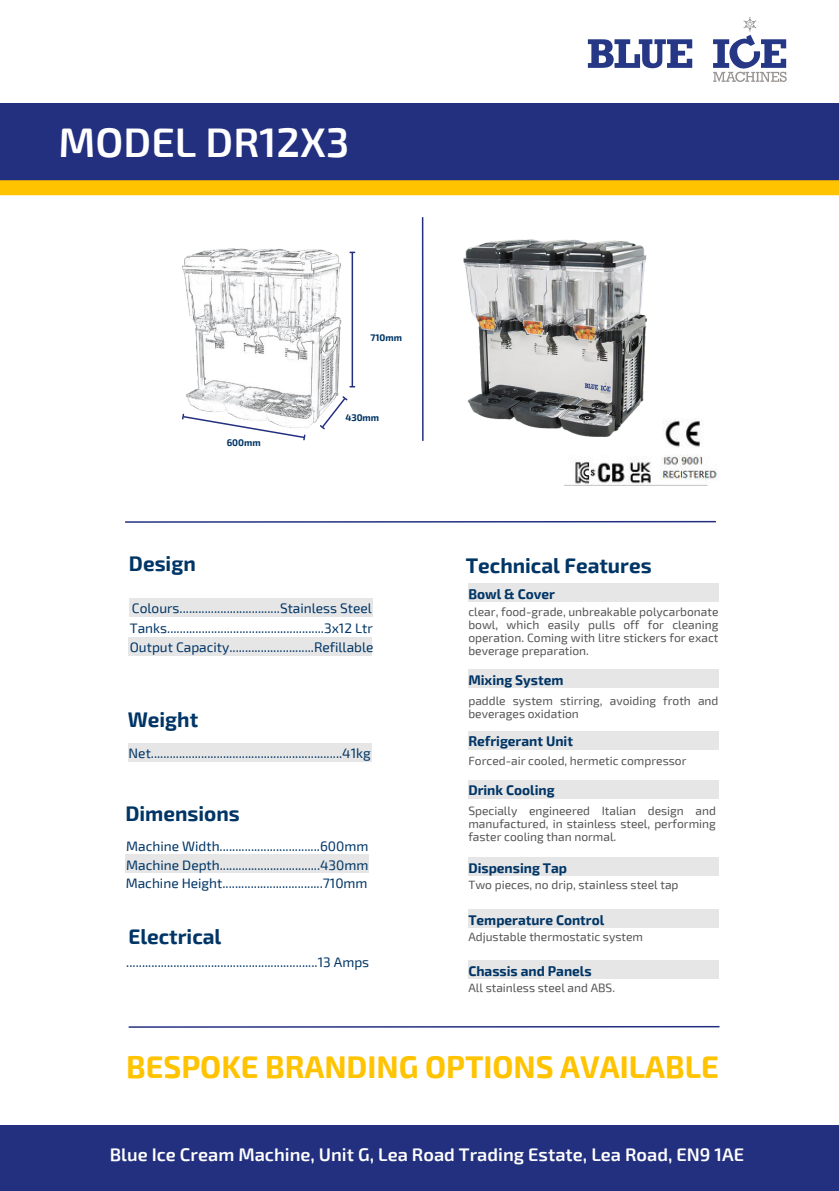
<style>
.page{position:relative;width:839px;height:1191px;background:#fff}
.page>*{position:absolute;margin:0;border:0;box-sizing:border-box;transform-origin:0 0}
.t1{font:600 41.4px "Exo 2";color:#fff}
.t2{font:700 30.8px "Exo 2";color:#ffc300}
.t3{font:700 20.8px "Exo 2";color:#003566}
.t4{font:600 18.2px "Exo 2";color:#fff}
.t5{font:13.8px/20.6px "Exo 2";color:#003566}
.t6{font:700 13.8px "Exo 2";color:#003566}
.t7{font:12px/13px "Exo 2";color:#545454;text-align:justify}
.t8{font:700 9.4px "Exo 2";color:#003566}
</style>
<div class="page">
<div style="left:0;top:103px;width:838px;height:85px;background:#23307f"></div>
<div style="left:0;top:1125px;width:838px;height:66px;background:#23307f"></div>
<img style="left:564px;top:454px;width:155px;height:32px">
<img style="left:663px;top:419px;width:41px;height:28px">
<img style="left:182px;top:248px;width:174px;height:180px">
<hr style="left:351px;top:253px;width:2px;height:133px;background:#23307f">
<svg style="left:182px;top:413px;width:124px;height:28px"></svg>
<svg style="left:318px;top:395px;width:31px;height:35px"></svg>
<hr style="left:422px;top:217px;width:1px;height:224px;background:#23307f">
<div style="left:468px;top:583px;width:250px;height:18px;background:#e6e6e6"></div>
<div style="left:468px;top:669px;width:250px;height:19px;background:#e6e6e6"></div>
<div style="left:468px;top:731px;width:250px;height:18px;background:#e6e6e6"></div>
<div style="left:468px;top:780px;width:250px;height:18px;background:#e6e6e6"></div>
<div style="left:468px;top:858px;width:250px;height:18px;background:#e6e6e6"></div>
<div style="left:468px;top:909px;width:250px;height:19px;background:#e6e6e6"></div>
<div style="left:468px;top:961px;width:250px;height:18px;background:#e6e6e6"></div>
<div style="left:129px;top:598px;width:244px;height:19px;background:#e6e6e6"></div>
<div style="left:128px;top:744px;width:243px;height:18px;background:#e6e6e6"></div>
<div style="left:128px;top:638px;width:244px;height:18px;background:#e6e6e6"></div>
<div style="left:125px;top:855px;width:244px;height:18px;background:#e6e6e6"></div>
<div style="left:0;top:180px;width:838px;height:15px;background:#ffc300"></div>
<svg style="left:588px;top:39px;width:104px;height:29px"></svg>
<svg style="left:713px;top:17px;width:73px;height:65px"></svg>
<img style="left:463px;top:239px;width:184px;height:198px">
<svg style="left:578px;top:390px;width:34px;height:14px"></svg>
<hr style="left:125px;top:521px;width:591px;height:2px;background:#23307f">
<hr style="left:129px;top:1026px;width:590px;height:2px;background:#23307f">
<h1 class="t1" style="left:59px;top:118px;width:292px">MODEL DR12X3</h1>
<p class="t8" style="left:370px;top:332px;width:33px">710mm</p>
<p class="t8" style="left:227px;top:437px;width:35px">600mm</p>
<p class="t8" style="left:345px;top:413px;width:35px">430mm</p>
<h3 class="t3" style="left:129px;top:552px;width:68px">Design</h3>
<h3 class="t3" style="left:466px;top:553px;width:187px">Technical Features</h3>
<p class="t5" style="left:130px;top:598px;width:244px">Colours................................Stainless Steel<br>Tanks..................................................3x12 Ltr</p>
<p class="t5" style="left:130px;top:637px;width:245px">Output Capacity...........................Refillable</p>
<h3 class="t3" style="left:128px;top:707px;width:72px">Weight</h3>
<p class="t5" style="left:129px;top:743px;width:243px">Net.............................................................41kg</p>
<h3 class="t3" style="left:125px;top:801px;width:116px">Dimensions</h3>
<p class="t5" style="left:126px;top:836px;width:244px">Machine Width................................600mm</p>
<p class="t5" style="left:126px;top:857px;width:244px;line-height:17.6px">Machine Depth................................430mm<br>Machine Height................................710mm</p>
<h3 class="t3" style="left:128px;top:924px;width:94px">Electrical</h3>
<p class="t5" style="left:126px;top:952px;width:244px">.............................................................13 Amps</p>
<p class="t6" style="left:468px;top:585px;width:88px">Bowl &amp; Cover</p>
<p class="t7" style="left:468px;top:605px;width:251px">clear, food-grade, unbreakable polycarbonate bowl, which easily pulls off for cleaning operation. Coming with litre stickers for exact beverage preparation.</p>
<p class="t7" style="left:468px;top:694px;width:251px">paddle system stirring, avoiding froth and beverages oxidation</p>
<p class="t7" style="left:468px;top:755px;width:220px">Forced-air cooled, hermetic compressor</p>
<p class="t6" style="left:468px;top:672px;width:97px">Mixing System</p>
<p class="t6" style="left:468px;top:733px;width:106px">Refrigerant Unit</p>
<p class="t6" style="left:468px;top:782px;width:88px">Drink Cooling</p>
<p class="t7" style="left:468px;top:804px;width:249px">Specially engineered Italian design and manufactured, in stainless steel, performing faster cooling than normal.</p>
<p class="t7" style="left:468px;top:879px;width:212px">Two pieces, no drip, stainless steel tap</p>
<p class="t6" style="left:468px;top:860px;width:100px">Dispensing Tap</p>
<p class="t6" style="left:468px;top:912px;width:137px">Temperature Control</p>
<p class="t6" style="left:468px;top:963px;width:125px">Chassis and Panels</p>
<p class="t7" style="left:468px;top:930px;width:176px">Adjustable thermostatic system</p>
<p class="t7" style="left:468px;top:982px;width:148px">All stainless steel and ABS.</p>
<h2 class="t2" style="left:126px;top:1049px;width:594px">BESPOKE BRANDING OPTIONS AVAILABLE</h2>
<h3 class="t4" style="left:110px;top:1144px;width:635px">Blue Ice Cream Machine, Unit G, Lea Road Trading Estate, Lea Road, EN9 1AE</h3>
</div>
